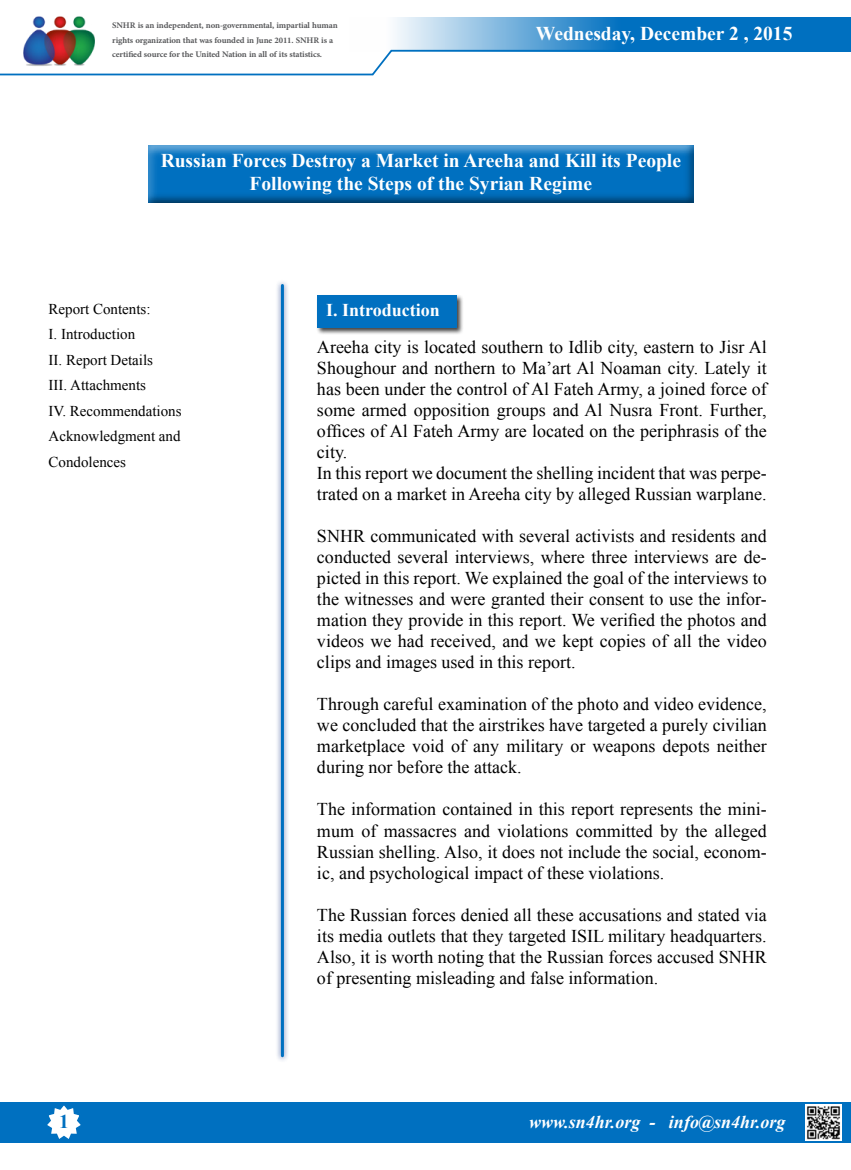
<style>
.page{position:relative;width:851px;height:1170px;background:#fff}
.page>*{position:absolute;margin:0;border:0;box-sizing:border-box;transform-origin:0 0}
.t1{font:700 19.5px/23.4px "Times New Roman";color:#fff;text-align:center}
.t2{font:700 19.5px "Times New Roman";color:#0070c0}
.t3{font:18px/21px "Times New Roman";color:#000;text-align:justify}
.t4{font:italic 700 18px "Times New Roman";color:#fff}
.t5{font:700 18px "Times New Roman";color:#fff}
.t6{font:15px/25.5px "Times New Roman";color:#000}
.t7{font:700 12px/14.4px "Adobe Arabic";letter-spacing:-.01em;color:#58595b}
</style>
<div class="page">
<img style="left:23px;top:16px;width:72px;height:33px">
<div style="left:0;top:1101px;width:850px;height:41px;background:#0070c0"></div>
<svg style="left:44px;top:1101px;width:40px;height:38px"></svg>
<svg style="left:0;top:49px;width:392px;height:27px"></svg>
<img style="left:805px;top:1104px;width:36px;height:36px">
<svg style="left:349px;top:17px;width:501px;height:35px;background:#4b9ad2"></svg>
<div style="left:316px;top:294px;width:147px;height:41px;background:#000;opacity:.75"></div>
<div style="left:317px;top:295px;width:139px;height:32px;background:#0070c0"></div>
<div style="left:138px;top:138px;width:568px;height:66px;background:#000;opacity:.75"></div>
<div style="left:275px;top:279px;width:14px;height:783px;background:#234190;opacity:.75"></div>
<hr style="left:281px;top:285px;width:3px;height:770px;background:#0070c0">
<p class="t7" style="left:112px;top:17px;width:227px">SNHR anis independent, non-governmental, impartial human rights organization that was founded in June 2011. SNHR ais certified source for the United Nation in all of its statistics.</p>
<p class="t1" style="left:536px;top:21px;width:258px">Wednesday, December ,2 2015</p>
<p class="t1" style="left:161px;top:148px;width:521px">Russian Forces Destroy a Market in Areeha and Kill its People<br>Following the Steps of the Syrian Regime</p>
<p class="t6" style="left:48px;top:296px;width:135px">Report Contents:<br>.I Introduction<br>II. Report Details<br>III. Attachments<br>IV. Recommendations<br>Acknowledgment and<br>Condolences</p>
<p class="t2" style="left:59px;top:1107px;width:11px">1</p>
<p class="t5" style="left:326px;top:297px;width:115px">.I Introduction</p>
<p class="t3" style="left:317px;top:336px;width:451px">Areeha city is located southern to Idlib city, eastern to Jisr Al Shoughour and northern to Ma’art Al Noaman city. Lately it has been under the control of Al Fateh Army a, joined force of some armed opposition groups and Al Nusra Front. Further, offices of Al Fateh Army are located on the periphrasis of the city.</p>
<p class="t3" style="left:317px;top:483px;width:451px">trated on a market in Areeha city by alleged Russian warplane.</p>
<p class="t3" style="left:317px;top:462px;width:451px">In this report we document the shelling incident that was perpe-</p>
<p class="t3" style="left:317px;top:525px;width:451px">SNHR communicated with several activists and residents and</p>
<p class="t3" style="left:317px;top:567px;width:451px">picted in this report. We explained the goal of the interviews to</p>
<p class="t3" style="left:317px;top:546px;width:451px">conducted several interviews, where three interviews are de-</p>
<p class="t3" style="left:317px;top:588px;width:451px">the witnesses and were granted their consent to use the infor-</p>
<p class="t3" style="left:317px;top:630px;width:451px">videos we had received, and we kept copies of all the video clips and images used in this report.</p>
<p class="t3" style="left:317px;top:693px;width:451px">Through careful examination of the photo and video evidence, we concluded that the airstrikes have targeted a purely civilian marketplace void of any military or weapons depots neither during nor before the attack.</p>
<p class="t3" style="left:317px;top:609px;width:451px">mation they provide in this report. We verified the photos and</p>
<p class="t3" style="left:317px;top:798px;width:451px">The information contained in this report represents the mini-</p>
<p class="t3" style="left:317px;top:819px;width:451px">mum of massacres and violations committed by the alleged</p>
<p class="t3" style="left:317px;top:840px;width:451px">Russian shelling. Also it, does not include the social, econom-</p>
<p class="t3" style="left:317px;top:861px;width:348px">ic, and psychological impact of these violations.</p>
<p class="t3" style="left:317px;top:903px;width:451px">The Russian forces denied all these accusations and stated via its media outlets that they targeted ISIL military headquarters.<br>Also isit, worth noting that the Russian forces accused SNHR of presenting misleading and false information.</p>
<p class="t4" style="left:529px;top:1108px;width:113px">www.sn4hr.org</p>
<p class="t4" style="left:649px;top:1108px;width:7px">-</p>
<p class="t4" style="left:669px;top:1108px;width:118px">info@sn4hr.org</p>
</div>
